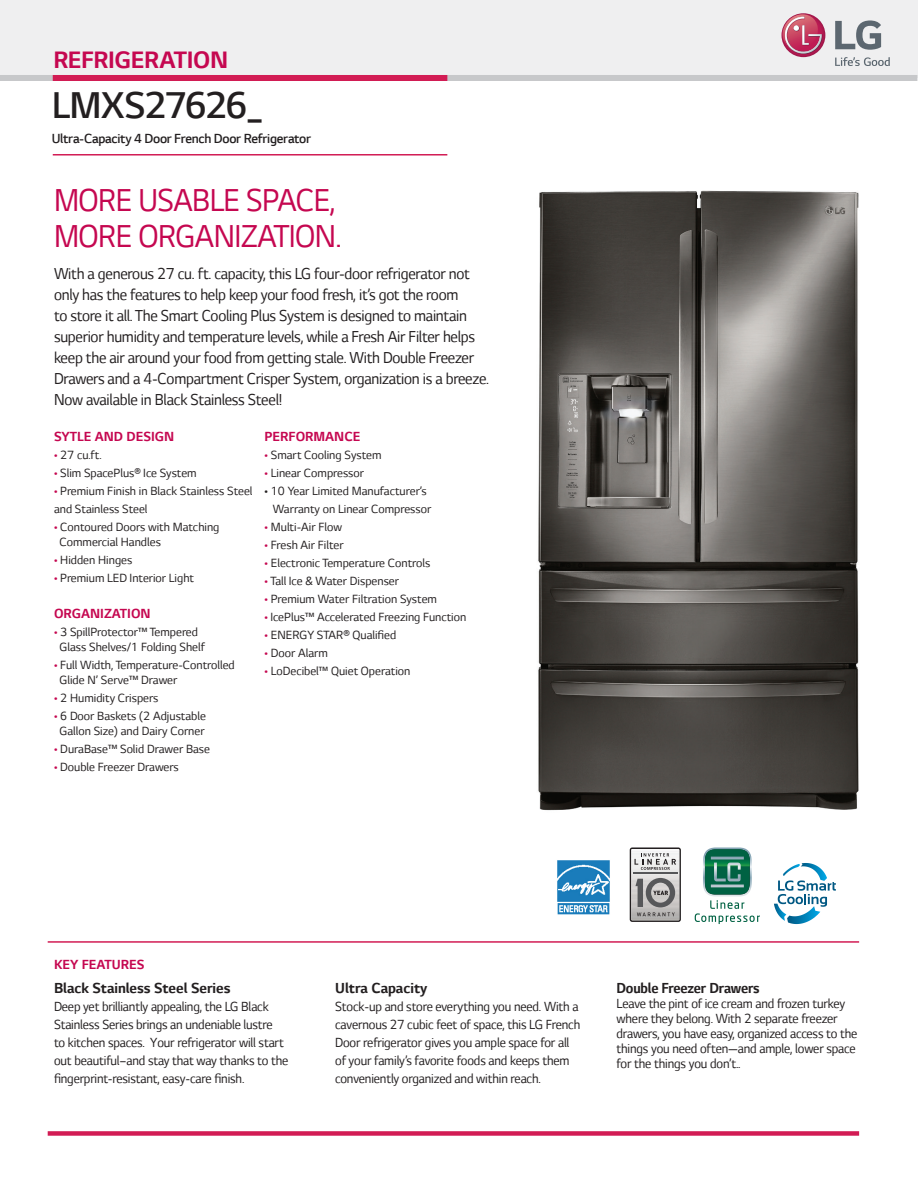
<style>
.page{position:relative;width:918px;height:1188px;background:#fff}
.page>*{position:absolute;margin:0;border:0;box-sizing:border-box;transform-origin:0 0}
.t1{font:300 42.3px "LG Smart";letter-spacing:-.03em;color:#231f20}
.t2{font:36px/36px "LG Smart";letter-spacing:-.015em;color:#c50750;scale:.95 1}
.t3{font:700 27px "LG Smart";letter-spacing:-.015em;color:#c50750}
.t4{font:18px/21px "LG Smart";letter-spacing:-.015em;color:#231f20;scale:.95 1}
.t5{font:700 16.5px "LG Smart";color:#231f20}
.t6{font:700 16.5px "LG Smart";color:#231f20;scale:.95 1}
.t7{font:15px/18px "LG Smart";letter-spacing:-.01em;color:#231f20;scale:.95 1}
.t8{font:700 15px "LG Smart";color:#c50750}
.t9{font:300 15px "LG Smart";letter-spacing:-.02em;color:#231f20}
.t10{font:13.5px/15px "LG Smart";color:#231f20}
.s1{color:#c50750}
</style>
<div class="page">
<div style="left:0;top:0;width:918px;height:78px;background:#efeff0"></div>
<div style="left:0;top:75px;width:917px;height:6px;background:#c7c8ca"></div>
<svg style="left:835px;top:57px;width:55px;height:9px"></svg>
<svg style="left:835px;top:20px;width:46px;height:30px"></svg>
<svg style="left:782px;top:13px;width:43px;height:44px"></svg>
<svg style="left:781px;top:14px;width:42px;height:40px"></svg>
<div style="left:53px;top:75px;width:394px;height:6px;background:#d21c54"></div>
<hr style="left:53px;top:154px;width:394px;height:2px;background:#d21c54">
<img style="left:538px;top:190px;width:321px;height:621px">
<div style="left:48px;top:1131px;width:811px;height:5px;background:#d21c54"></div>
<hr style="left:48px;top:941px;width:811px;height:2px;background:#d21c54">
<svg style="left:695px;top:847px;width:65px;height:77px"></svg>
<svg style="left:630px;top:847px;width:51px;height:75px"></svg>
<img style="left:631px;top:849px;width:48px;height:71px">
<img style="left:633px;top:873px;width:44px;height:1px">
<svg style="left:635px;top:878px;width:40px;height:38px;background:#989696"></svg>
<svg style="left:635px;top:853px;width:41px;height:17px"></svg>
<svg style="left:774px;top:863px;width:62px;height:61px"></svg>
<img style="left:557px;top:860px;width:53px;height:55px">
<h3 class="t3" style="left:53px;top:45px;width:176px">REFRIGERATION</h3>
<h1 class="t1" style="left:52px;top:82px;width:213px">LMXS27626_</h1>
<p class="t9" style="left:52px;top:130px;width:261px">Ultra-Capacity 4 Door French Door Refrigerator</p>
<h2 class="t2" style="left:54px;top:182px;width:304px">MORE USABLE SPACE,<br>MORE ORGANIZATION.</h2>
<p class="t4" style="left:54px;top:263px;width:459px">With a generous 27 cu. ft. capacity, this LG four-door refrigerator not only has the features to help keep your food fresh, it’s got the room<br>to store it all. The Smart Cooling Plus System is designed to maintain superior humidity and temperature levels, while a Fresh Air Filter helps keep the air around your food from getting stale. With Double Freezer Drawers and a 4-Compartment Crisper System, organization is a breeze.<br>Now available in Black Stainless Steel!</p>
<p class="t8" style="left:54px;top:428px;width:122px">SYTLE AND DESIGN</p>
<p class="t10" style="left:54px;top:447px;width:49px"><span class="s1">•</span> 27 cu.ft.</p>
<p class="t10" style="left:54px;top:465px;width:144px"><span class="s1">•</span> Slim SpacePlus® Ice System</p>
<p class="t10" style="left:54px;top:482px;width:200px;line-height:18px"><span class="s1">•</span> Premium Finish in Black Stainless Steel and Stainless Steel</p>
<p class="t10" style="left:60px;top:519px;width:162px;text-indent:-6px"><span class="s1">•</span> Contoured Doors with Matching<br>Commercial Handles</p>
<p class="t10" style="left:54px;top:552px;width:80px"><span class="s1">•</span> Hidden Hinges</p>
<p class="t10" style="left:54px;top:570px;width:142px"><span class="s1">•</span> Premium LED Interior Light</p>
<p class="t8" style="left:54px;top:605px;width:98px">ORGANIZATION</p>
<p class="t10" style="left:54px;top:624px;width:152px;text-align:center"><span class="s1">•</span> 3 SpillProtector™ Tempered<br>Glass Shelves/1 Folding Shelf</p>
<p class="t10" style="left:60px;top:657px;width:177px;text-indent:-6px"><span class="s1">•</span> Full Width, Temperature-Controlled<br>Glide N’ Serve™ Drawer</p>
<p class="t10" style="left:54px;top:690px;width:106px"><span class="s1">•</span> 2 Humidity Crispers</p>
<p class="t10" style="left:54px;top:708px;width:153px;text-align:center"><span class="s1">•</span> 6 Door Baskets (2 Adjustable<br>Gallon Size) and Dairy Corner</p>
<p class="t10" style="left:54px;top:741px;width:158px"><span class="s1">•</span> DuraBase™ Solid Drawer Base</p>
<p class="t10" style="left:54px;top:759px;width:126px"><span class="s1">•</span> Double Freezer Drawers</p>
<p class="t8" style="left:265px;top:428px;width:97px">PERFORMANCE</p>
<p class="t10" style="left:265px;top:447px;width:118px"><span class="s1">•</span> Smart Cooling System</p>
<p class="t10" style="left:265px;top:465px;width:101px"><span class="s1">•</span> Linear Compressor</p>
<p class="t10" style="left:273px;top:482px;width:160px;line-height:18px;text-indent:-8px">• 10 Year Limited Manufacturer’s<br>Warranty on Linear Compressor</p>
<p class="t10" style="left:265px;top:519px;width:79px"><span class="s1">•</span> Multi-Air Flow</p>
<p class="t10" style="left:265px;top:537px;width:81px"><span class="s1">•</span> Fresh Air Filter</p>
<p class="t10" style="left:265px;top:555px;width:167px"><span class="s1">•</span> Electronic Temperature Controls</p>
<p class="t10" style="left:265px;top:573px;width:136px"><span class="s1">•</span> Tall Ice &amp; Water Dispenser</p>
<p class="t10" style="left:265px;top:591px;width:174px"><span class="s1">•</span> Premium Water Filtration System</p>
<p class="t10" style="left:265px;top:609px;width:203px"><span class="s1">•</span> IcePlus™ Accelerated Freezing Function</p>
<p class="t10" style="left:265px;top:627px;width:133px"><span class="s1">•</span> ENERGY STAR® Qualified</p>
<p class="t10" style="left:265px;top:645px;width:65px"><span class="s1">•</span> Door Alarm</p>
<p class="t10" style="left:265px;top:663px;width:147px"><span class="s1">•</span> LoDecibel™ Quiet Operation</p>
<p class="t8" style="left:54px;top:956px;width:92px">KEY FEATURES</p>
<p class="t5" style="left:54px;top:979px;width:178px">Black Stainless Steel Series</p>
<p class="t7" style="left:54px;top:997px;width:248px">Deep yet brilliantly appealing, the LG Black Stainless Series brings an undeniable lustre<br>to kitchen spaces. Your refrigerator will start out beautiful–and stay that way thanks to the fingerprint-resistant, easy-care finish.</p>
<p class="t5" style="left:335px;top:979px;width:94px">Ultra Capacity</p>
<p class="t7" style="left:335px;top:997px;width:259px">Stock-up and store everything you need. With a cavernous 27 cubic feet of space, this LG French Door refrigerator gives you ample space for all of your family’s favorite foods and keeps them conveniently organized and within reach.</p>
<p class="t6" style="left:616px;top:979px;width:152px">Double Freezer Drawers</p>
<p class="t7" style="left:616px;top:996px;width:255px;line-height:15px">Leave the pint of ice cream and frozen turkey where they belong. With 2 separate freezer drawers, you have easy, organized access to the things you need often—and ample, lower space for the things you don’t..</p>
</div>
